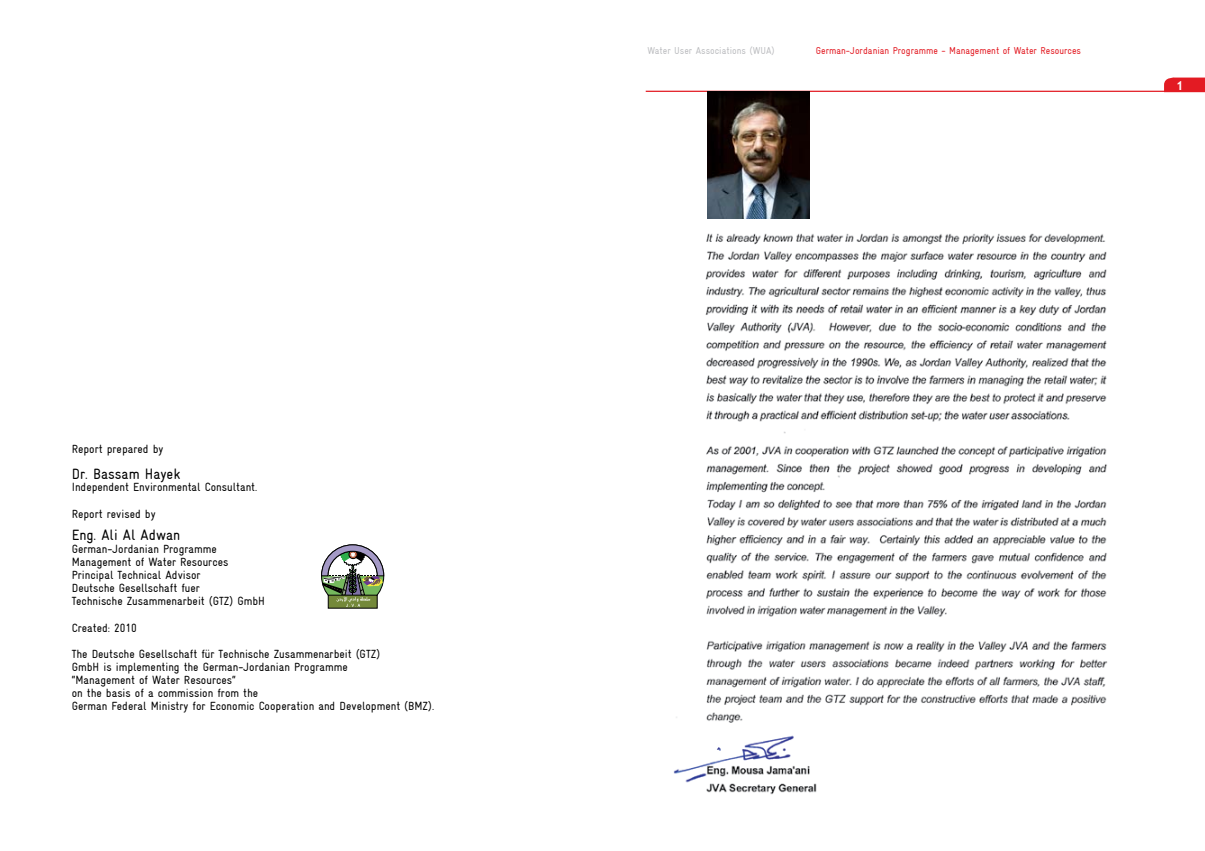
<style>
.page{position:relative;width:1205px;height:851px;background:#fff}
.page>*{position:absolute;margin:0;border:0;box-sizing:border-box;transform-origin:0 0}
.t1{font:condensed 15px "Gravur";color:#000}
.t2{font:700 12.5px "Trebuchet MS";color:#fff}
.t3{font:condensed 11.88px/13.1px "Gravur";color:#000}
.t4{font:condensed 10px "Gravur";color:#e31b23}
.t5{font:condensed 10px "Gravur";color:#bcbdc0}
</style>
<div class="page">
<img style="left:673px;top:233px;width:435px;height:562px">
<hr style="left:646px;top:91px;width:536px;height:1px;background:#e31b23">
<svg style="left:1164px;top:77px;width:41px;height:15px"></svg>
<img style="left:707px;top:91px;width:102px;height:127px">
<div style="left:328px;top:595px;width:49px;height:13px;background:#4e5c27"></div>
<svg style="left:321px;top:544px;width:63px;height:63px"></svg>
<p class="t3" style="left:72px;top:442px;width:93px">Report prepared by</p>
<p class="t1" style="left:72px;top:465px;width:110px">Dr. Bassam Hayek</p>
<p class="t3" style="left:72px;top:474px;width:187px;line-height:26.1px">Independent Environmental Consultant.<br>Report revised by</p>
<p class="t1" style="left:72px;top:526px;width:110px">Eng. Ali Al Adwan</p>
<p class="t3" style="left:72px;top:542px;width:195px">German-Jordanian Programme<br>Management of Water Resources<br>Principal Technical Advisor<br>Deutsche Gesellschaft fuer<br>Technische Zusammenarbeit (GTZ) GmbH</p>
<p class="t3" style="left:72px;top:621px;width:67px">Created: 2010</p>
<p class="t3" style="left:72px;top:647px;width:364px">The Deutsche Gesellschaft für Technische Zusammenarbeit (GTZ)<br>GmbH is implementing the German-Jordanian Programme<br>“Management of Water Resources“<br>on the basis of a commission from the<br>German Federal Ministry for Economic Cooperation and Development (BMZ).</p>
<p class="t5" style="left:647px;top:45px;width:129px">Water User Associations (WUA)</p>
<p class="t4" style="left:816px;top:45px;width:267px">German-Jordanian Programme - Management of Water Resources</p>
<p class="t2" style="left:1176px;top:78px;width:9px">1</p>
</div>
